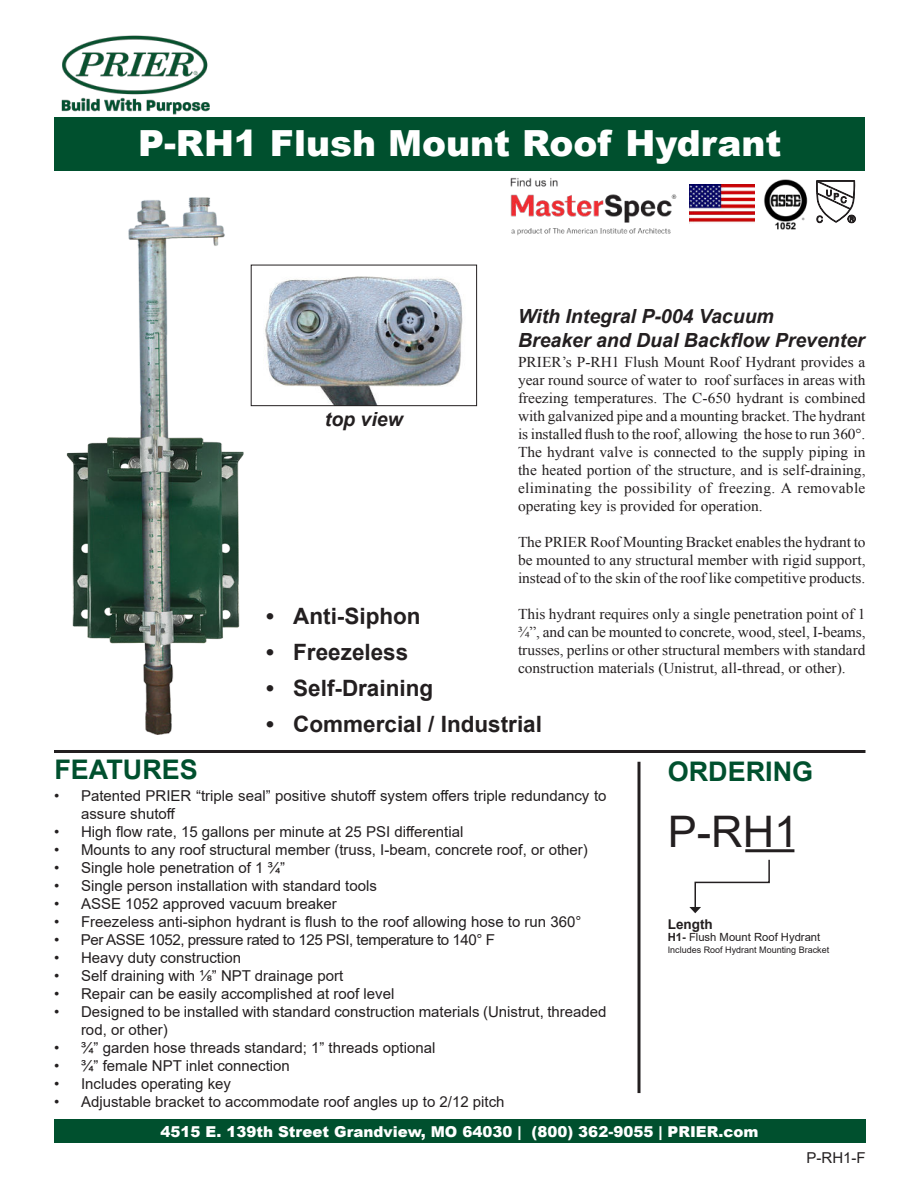
<style>
.page{position:relative;width:918px;height:1188px;background:#fff}
.page>*{position:absolute;margin:0;border:0;box-sizing:border-box;transform-origin:0 0}
.t1{font:43.5px "Arial";color:#231f20}
.t2{font:900 36px "Arial";color:#fff}
.t3{font:700 27px "Arial";color:#00502e}
.t4{font:700 22.5px "Arial";color:#231f20}
.t5{font:italic 700 19.5px/23.4px "Arial";color:#231f20}
.t6{font:15px/18px "Times New Roman";color:#231f20;text-align:justify}
.t7{font:15px/18px "Arial";color:#231f20}
.t8{font:900 15px "Arial";color:#fff}
.t9{font:15px "Arial";letter-spacing:-.03em;color:#231f20}
.t10{font:700 13.5px "Arial";color:#231f20}
.t11{font:11.25px "Arial";color:#231f20}
.t12{font:9px "Arial";color:#231f20}
.s1{font-weight:700}
</style>
<div class="page">
<div style="left:54px;top:118px;width:811px;height:53px;background:#00502e"></div>
<img style="left:764px;top:180px;width:44px;height:50px">
<svg style="left:816px;top:180px;width:40px;height:44px"></svg>
<img style="left:690px;top:185px;width:64px;height:38px">
<img style="left:54px;top:35px;width:160px;height:83px">
<hr style="left:54px;top:750px;width:811px;height:3px;background:#231f20">
<hr style="left:638px;top:762px;width:3px;height:331px;background:#231f20">
<div style="left:54px;top:1119px;width:811px;height:24px;background:#00502e"></div>
<hr style="left:745px;top:849px;width:49px;height:3px;background:#231f20">
<svg style="left:689px;top:859px;width:81px;height:54px"></svg>
<img style="left:66px;top:197px;width:200px;height:538px">
<img style="left:259px;top:267px;width:204px;height:137px">
<div style="left:251px;top:265px;width:226px;height:141px;border:1px solid #231f20"></div>
<img style="left:510px;top:177px;width:167px;height:58px">
<h2 class="t2" style="left:138px;top:129px;width:645px">P-RH1 Flush Mount Roof Hydrant</h2>
<h3 class="t5" style="left:518px;top:307px;width:348px">With Integral P-004 Vacuum<br>Breaker and Dual Backflow Preventer</h3>
<p class="t6" style="left:518px;top:354px;width:349px">PRIER’s P-RH1 Flush Mount Roof Hydrant provides a year round source of water to roof surfaces in areas with freezing temperatures. The C-650 hydrant is combined with galvanized pipe and a mounting bracket. The hydrant is installed flush to the roof, allowing the hose to run 360°.<br>The hydrant valve is connected to the supply piping in the heated portion of the structure, and is self-draining, eliminating the possibility of freezing. A removable operating key is provided for operation.</p>
<p class="t6" style="left:518px;top:534px;width:349px">The PRIER Roof Mounting Bracket enables the hydrant to be mounted to any structural member with rigid support, instead of to the skin of the roof like competitive products.</p>
<p class="t6" style="left:518px;top:606px;width:349px">This hydrant requires only a single penetration point of 1 ¾”, and can be mounted to concrete, wood, steel, I-beams, trusses, perlins or other structural members with standard construction materials (Unistrut, all-thread, or other).</p>
<h3 class="t5" style="left:325px;top:408px;width:80px">top view</h3>
<h3 class="t4" style="left:266px;top:607px;width:156px">• Anti-Siphon</h3>
<h3 class="t4" style="left:266px;top:643px;width:144px">• Freezeless</h3>
<h3 class="t4" style="left:266px;top:679px;width:169px">• Self-Draining</h3>
<h3 class="t4" style="left:266px;top:715px;width:277px">• Commercial / Industrial</h3>
<h3 class="t3" style="left:54px;top:760px;width:145px">FEATURES</h3>
<h3 class="t3" style="left:668px;top:762px;width:147px">ORDERING</h3>
<p class="t7" style="left:81px;top:786px;width:527px;text-indent:-27px">• Patented PRIER “triple seal” positive shutoff system offers triple redundancy to assure shutoff</p>
<p class="t7" style="left:54px;top:822px;width:411px">• High flow rate, 15 gallons per minute at 25 PSI differential</p>
<p class="t7" style="left:54px;top:840px;width:535px">• Mounts to any roof structural member (truss, I-beam, concrete roof, or other)</p>
<p class="t7" style="left:54px;top:858px;width:233px">• Single hole penetration of 1 ¾”</p>
<p class="t7" style="left:54px;top:876px;width:324px">• Single person installation with standard tools</p>
<p class="t7" style="left:54px;top:894px;width:284px">• ASSE 1052 approved vacuum breaker</p>
<p class="t7" style="left:54px;top:912px;width:529px">• Freezeless anti-siphon hydrant is flush to the roof allowing hose to run 360°</p>
<p class="t9" style="left:54px;top:931px;width:443px">• Per ASSE 1052, pressure rated to 125 PSI, temperature to 140° F</p>
<p class="t7" style="left:54px;top:948px;width:189px">• Heavy duty construction</p>
<p class="t7" style="left:54px;top:966px;width:291px">• Self draining with ⅛” NPT drainage port</p>
<p class="t7" style="left:54px;top:984px;width:342px">• Repair can be easily accomplished at roof level</p>
<p class="t7" style="left:81px;top:1002px;width:527px;text-indent:-27px">• Designed to be installed with standard construction materials (Unistrut, threaded rod, or other)</p>
<p class="t7" style="left:54px;top:1038px;width:383px">• ¾” garden hose threads standard; 1” threads optional</p>
<p class="t7" style="left:54px;top:1056px;width:237px">• ¾” female NPT inlet connection</p>
<p class="t7" style="left:54px;top:1074px;width:179px">• Includes operating key</p>
<p class="t7" style="left:54px;top:1092px;width:452px">• Adjustable bracket to accommodate roof angles up to 2/12 pitch</p>
<h1 class="t1" style="left:668px;top:806px;width:132px">P-RH1</h1>
<p class="t10" style="left:668px;top:919px;width:46px">Length</p>
<p class="t11" style="left:668px;top:930px;width:154px"><span class="s1">H1-</span> Flush Mount Roof Hydrant</p>
<p class="t12" style="left:668px;top:944px;width:163px">Includes Roof Hydrant Mounting Bracket</p>
<p class="t8" style="left:161px;top:1126px;width:599px">4515 E. 139th Street Grandview, MO 64030 | (800) 362-9055 | PRIER.com</p>
<p class="t7" style="left:807px;top:1149px;width:61px">P-RH1-F</p>
</div>
